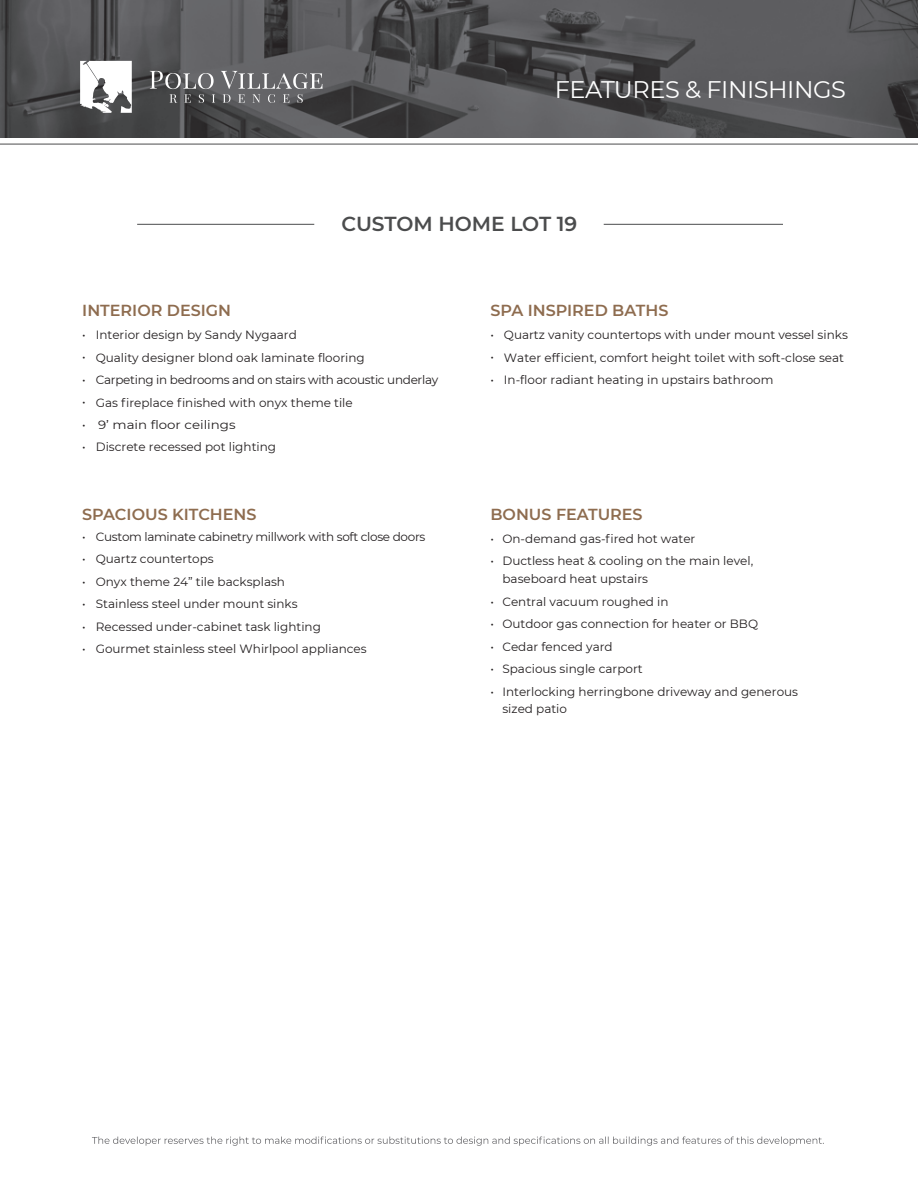
<style>
.page{position:relative;width:918px;height:1188px;background:#fff}
.page>*{position:absolute;margin:0;border:0;box-sizing:border-box;transform-origin:0 0}
.t1{font:24px "Montserrat";letter-spacing:-.02em;color:#fff}
.t2{font:600 20.25px "Montserrat";color:#4b4c4d}
.t3{font:600 15.9px "Montserrat";color:#8e6c4f}
.t4{font:12px/22.5px "Montserrat";color:#231f20}
.t5{font:12px/22.5px "Montserrat";letter-spacing:-.025em;color:#231f20}
.t6{font:12px "Montserrat";color:#231f20;scale:1.11 1}
</style>
<div class="page">
<svg style="left:92px;top:1137px;width:732px;height:9px"></svg>
<img style="left:0;top:0;width:917px;height:138px">
<svg style="left:80px;top:61px;width:52px;height:52px"></svg>
<svg style="left:150px;top:71px;width:65px;height:32px;background:#6a6b6c"></svg>
<svg style="left:221px;top:71px;width:102px;height:32px;background:#78787b"></svg>
<hr style="left:0;top:144px;width:918px;height:1px;background:#4b4c4d">
<hr style="left:137px;top:224px;width:177px;height:1px;background:#4b4c4d">
<hr style="left:604px;top:224px;width:179px;height:1px;background:#4b4c4d">
<h1 class="t1" style="left:555px;top:73px;width:293px">FEATURES &amp; FINISHINGS</h1>
<h2 class="t2" style="left:341px;top:210px;width:237px">CUSTOM HOME LOT 19</h2>
<h3 class="t3" style="left:82px;top:299px;width:150px">INTERIOR DESIGN</h3>
<p class="t4" style="left:82px;top:323px;width:216px">• Interior design by Sandy Nygaard •</p>
<p class="t5" style="left:82px;top:368px;width:358px">• Carpeting in bedrooms and on stairs with acoustic underlay •<br>•</p>
<p class="t4" style="left:82px;top:435px;width:195px">• Discrete recessed pot lighting</p>
<p class="t4" style="left:96px;top:346px;width:270px">Quality designer blond oak laminate flooring</p>
<p class="t4" style="left:96px;top:391px;width:258px">Gas fireplace finished with onyx theme tile</p>
<p class="t6" style="left:98px;top:416px;width:125px">9’ main floor ceilings</p>
<h3 class="t3" style="left:82px;top:503px;width:176px">SPACIOUS KITCHENS</h3>
<p class="t5" style="left:82px;top:525px;width:345px">• Custom laminate cabinetry millwork with soft close doors</p>
<p class="t4" style="left:82px;top:547px;width:133px">• Quartz countertops</p>
<p class="t4" style="left:82px;top:570px;width:204px">• Onyx theme 24” tile backsplash</p>
<p class="t4" style="left:82px;top:592px;width:217px">• Stainless steel under mount sinks</p>
<p class="t4" style="left:82px;top:615px;width:240px">• Recessed under-cabinet task lighting</p>
<p class="t4" style="left:82px;top:637px;width:286px">• Gourmet stainless steel Whirlpool appliances</p>
<h3 class="t3" style="left:490px;top:299px;width:179px">SPA INSPIRED BATHS</h3>
<p class="t4" style="left:490px;top:323px;width:359px">• Quartz vanity countertops with under mount vessel sinks •<br>•</p>
<p class="t4" style="left:504px;top:346px;width:342px">Water efficient, comfort height toilet with soft-close seat</p>
<p class="t4" style="left:504px;top:368px;width:271px">In-floor radiant heating in upstairs bathroom</p>
<h3 class="t3" style="left:490px;top:503px;width:154px">BONUS FEATURES</h3>
<p class="t4" style="left:490px;top:527px;width:5px">•</p>
<p class="t4" style="left:502px;top:551px;width:252px;line-height:18px;text-indent:-12px">• Ductless heat &amp; cooling on the main level, baseboard heat upstairs</p>
<p class="t4" style="left:490px;top:590px;width:180px">• Central vacuum roughed in</p>
<p class="t4" style="left:502px;top:527px;width:194px">On-demand gas-fired hot water</p>
<p class="t4" style="left:490px;top:612px;width:269px">• Outdoor gas connection for heater or BBQ</p>
<p class="t4" style="left:490px;top:635px;width:124px">• Cedar fenced yard</p>
<p class="t4" style="left:490px;top:657px;width:154px">• Spacious single carport</p>
<p class="t4" style="left:502px;top:683px;width:297px;line-height:16.5px;text-indent:-12px">• Interlocking herringbone driveway and generous sized patio</p>
</div>
